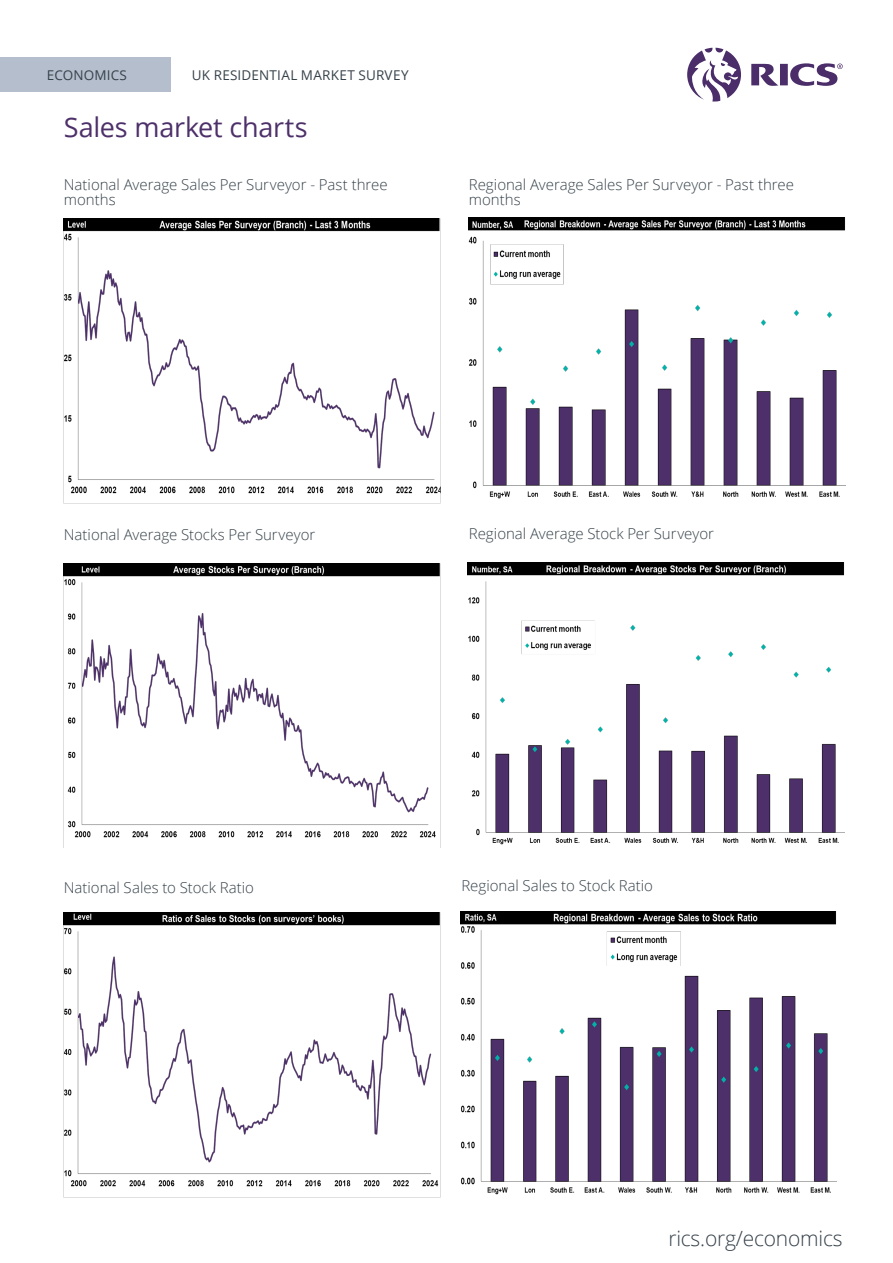
<style>
.page{position:relative;width:893px;height:1263px;background:#fff}
.page>*{position:absolute;margin:0;border:0;box-sizing:border-box;transform-origin:0 0}
.t1{font:27px "Open Sans";letter-spacing:-.01em;color:#4d3069}
.t2{font:300 21px "Open Sans";letter-spacing:-.01em;color:#36414a}
.Chart_description_text{font:300 15px/15px "Open Sans";color:#36424a}
.t3{font:13.5px "Open Sans";letter-spacing:.02em;color:#36424a}
</style>
<div class="page">
<div style="left:0;top:58px;width:171px;height:34px;background:#b4becd"></div>
<svg style="left:687px;top:48px;width:156px;height:54px"></svg>
<img style="left:64px;top:219px;width:376px;height:275px">
<img style="left:469px;top:218px;width:376px;height:281px">
<img style="left:64px;top:563px;width:376px;height:275px">
<img style="left:468px;top:562px;width:376px;height:283px">
<img style="left:64px;top:912px;width:376px;height:275px">
<img style="left:460px;top:911px;width:377px;height:284px">
<p class="t3" style="left:47px;top:66px;width:82px">ECONOMICS</p>
<p class="t3" style="left:192px;top:66px;width:218px">UK RESIDENTIAL MARKET SURVEY</p>
<p class="t1" style="left:64px;top:108px;width:245px">Sales market charts</p>
<p class="Chart_description_text" style="left:64px;top:177px;width:325px">National Average Sales Per Surveyor - Past three months</p>
<p class="Chart_description_text" style="left:469px;top:177px;width:327px">Regional Average Sales Per Surveyor - Past three months</p>
<p class="Chart_description_text" style="left:64px;top:527px;width:253px">National Average Stocks Per Surveyor</p>
<p class="Chart_description_text" style="left:469px;top:526px;width:247px">Regional Average Stock Per Surveyor</p>
<p class="Chart_description_text" style="left:64px;top:879px;width:192px">National Sales to Stock Ratio</p>
<p class="Chart_description_text" style="left:461px;top:877px;width:193px">Regional Sales to Stock Ratio</p>
<h2 class="t2" style="left:668px;top:1223px;width:176px">rics.org/economics</h2>
</div>
